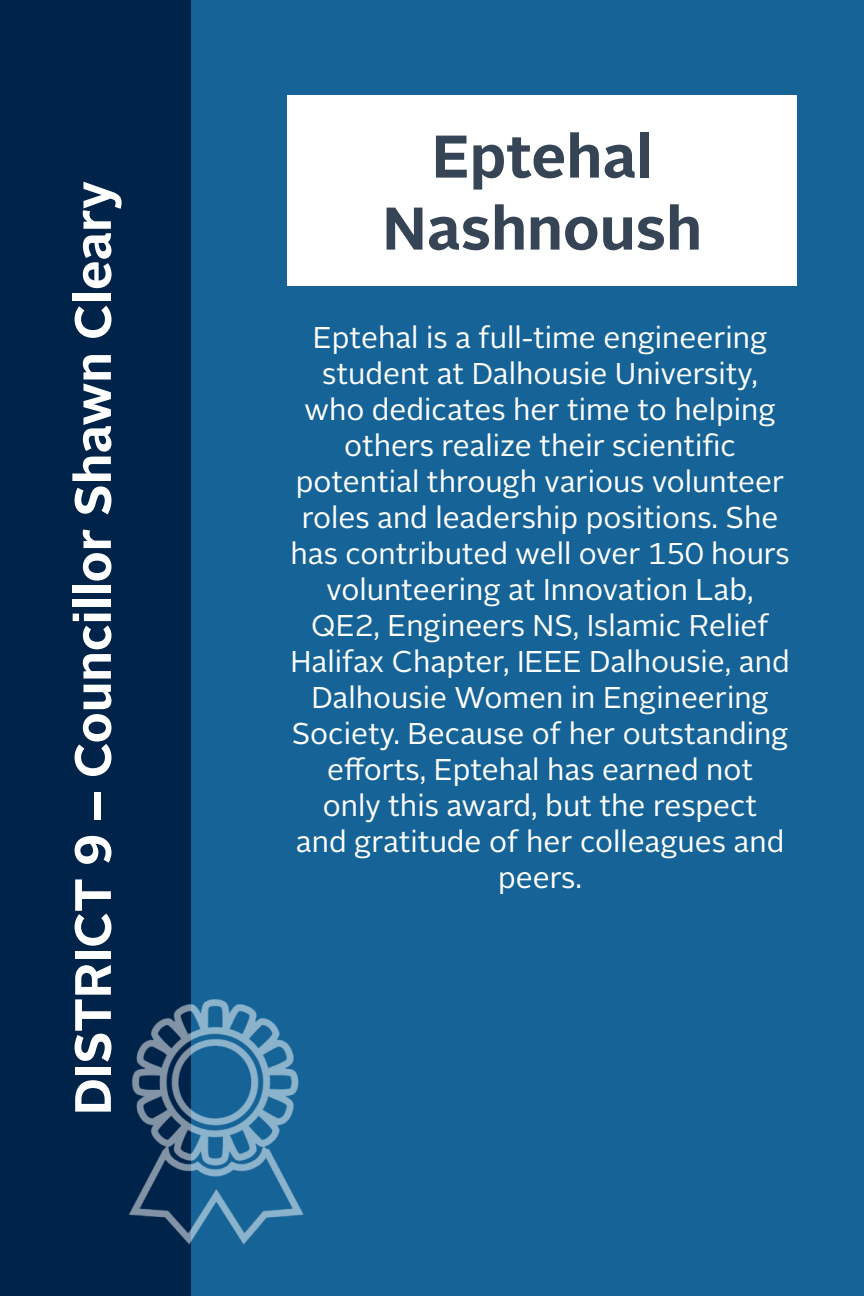
<style>
.page{position:relative;width:864px;height:1296px;background:#fff}
.page>*{position:absolute;margin:0;border:0;box-sizing:border-box;transform-origin:0 0}
.t1{font:700 60px "Alright Sans";color:#364556}
.t2{font:700 51px "Alright Sans";color:#fff}
.t3{font:30px/36px "Alright Sans";color:#fff;text-align:center}
</style>
<div class="page">
<div style="left:0;top:0;width:192px;height:1296px;background:#002349"></div>
<div style="left:192px;top:0;width:672px;height:1296px;background:#166497"></div>
<div style="left:287px;top:95px;width:510px;height:190px;background:#fff"></div>
<img style="left:129px;top:987px;width:175px;height:269px">
<p class="t2" style="left:57px;top:1115px;width:936px;rotate:-90deg">DISTRICT 9 – Councillor Shawn Cleary</p>
<p class="t1" style="left:432px;top:115px;width:222px">Eptehal</p>
<p class="t1" style="left:382px;top:187px;width:321px">Nashnoush</p>
<p class="t3" style="left:290px;top:320px;width:501px">Eptehal is a full-time engineering student at Dalhousie University, who dedicates her time to helping others realize their scientific potential through various volunteer roles and leadership positions. She has contributed well over 150 hours volunteering at Innovation Lab,<br>QE2, Engineers NS, Islamic Relief<br>Halifax Chapter, IEEE Dalhousie, and<br>Dalhousie Women in Engineering<br>Society. Because of her outstanding efforts, Eptehal has earned not<br>only this award, but the respect<br>and gratitude of her colleagues and peers.</p>
</div>
